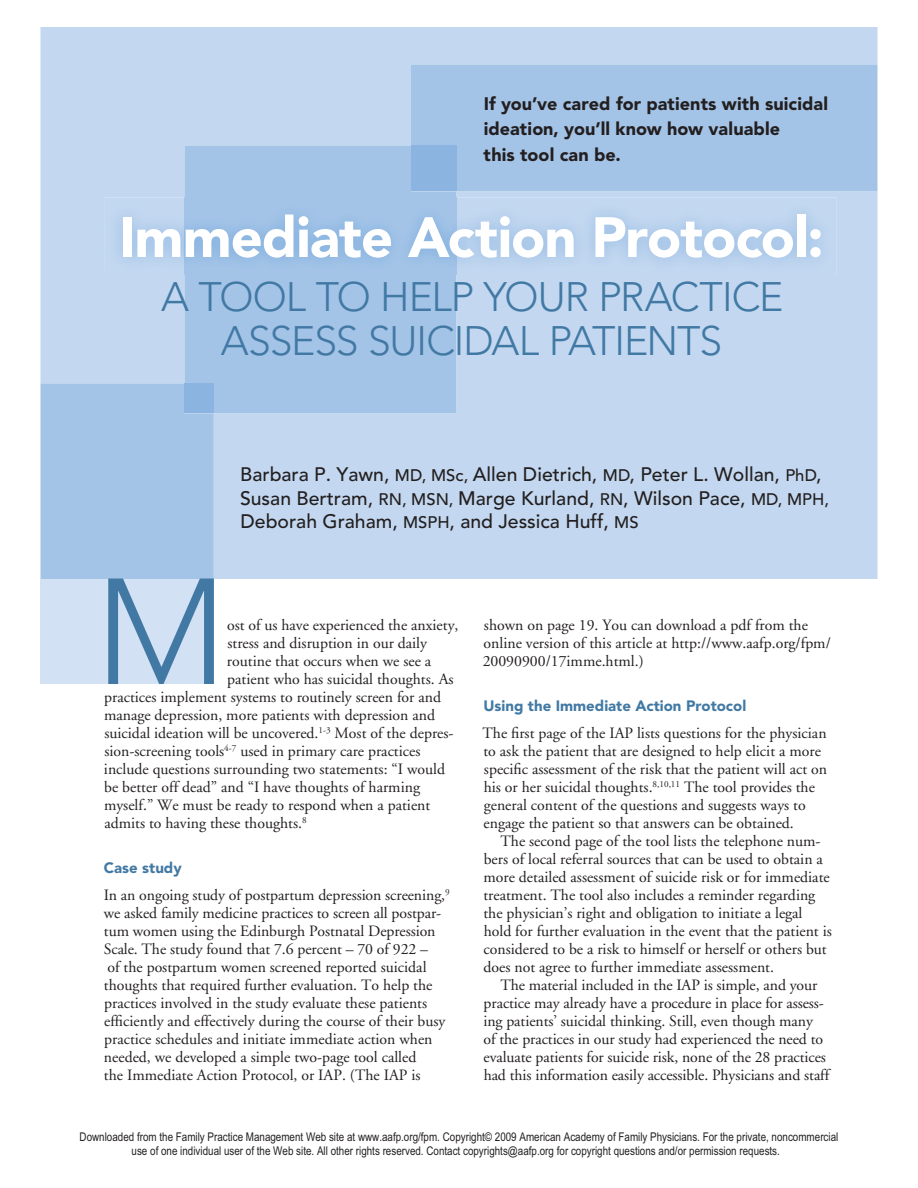
<style>
.page{position:relative;width:918px;height:1188px;background:#fff}
.page>*{position:absolute;margin:0;border:0;box-sizing:border-box;transform-origin:0 0}
.t1{font:300 148.95px "Avenir LT Std";color:#4279a4}
.t2{font:900 56.25px "Avenir LT Std";letter-spacing:-.02em;color:#fff}
.t3{font:300 40.8px/43.5px "Avenir LT Std";letter-spacing:-.025em;color:#4279a4;text-align:center}
.t4{font:500 19.35px/23.5px "Avenir LT Std";color:#231f20}
.t5{font:900 18px/25.5px "Avenir LT Std";letter-spacing:.005em;color:#231f20}
.t6{font:15.75px/18px "Adobe Garamond";color:#231f20}
.t7{font:900 15px "Avenir LT Std";color:#4279a4}
.t8{font:12px/14.4px "Arial Narrow";color:#231f20;text-align:center}
.s1{font-size:16.65px}
</style>
<div class="page">
<div style="left:40px;top:27px;width:838px;height:552px;background:#c3d8f0"></div>
<div style="left:411px;top:64px;width:467px;height:127px;background:#a4c4e7"></div>
<div style="left:40px;top:579px;width:174px;height:105px;background:#d3e1f4"></div>
<svg style="left:40px;top:275px;width:416px;height:304px"></svg>
<div style="left:184px;top:383px;width:30px;height:30px;background:#8bb5e0"></div>
<div style="left:185px;top:146px;width:271px;height:52px;background:#a4c4e7"></div>
<div style="left:411px;top:146px;width:45px;height:45px;background:#8bb5e0"></div>
<img style="left:105px;top:198px;width:732px;height:77px">
<img style="left:184px;top:198px;width:272px;height:77px">
<p class="t5" style="left:484px;top:92px;width:346px">If you’ve cared for patients with suicidal ideation, you’ll know how valuable<br>this tool can be.</p>
<h2 class="t2" style="left:119px;top:213px;width:707px">Immediate Action Protocol:</h2>
<h3 class="t3" style="left:161px;top:279px;width:624px">A TOOL TO HELP YOUR PRACTICE<br>ASSESS SUICIDAL PATIENTS</h3>
<p class="t4" style="left:240px;top:464px;width:590px">Barbara P. Yawn, <span class="s1">MD, MSc,</span> Allen Dietrich, <span class="s1">MD</span>, Peter L. Wollan, <span class="s1">PhD</span>,<br>Susan Bertram, <span class="s1">RN, MSN,</span> Marge Kurland, <span class="s1">RN</span>, Wilson Pace, <span class="s1">MD, MPH,<br></span>Deborah Graham, <span class="s1">MSPH</span>, and Jessica Huff, <span class="s1">MS</span></p>
<h1 class="t1" style="left:95px;top:568px;width:134px">M</h1>
<p class="t6" style="left:227px;top:617px;width:233px">ost of us have experienced the anxiety,</p>
<p class="t6" style="left:228px;top:635px;width:201px">stress and disruption in our daily</p>
<p class="t6" style="left:227px;top:653px;width:206px">routine that occurs when we see a</p>
<p class="t6" style="left:227px;top:671px;width:228px">patient who has suicidal thoughts. As</p>
<p class="t6" style="left:104px;top:689px;width:338px">practices implement systems to routinely screen for and</p>
<p class="t6" style="left:104px;top:707px;width:333px">manage depression, more patients with depression and</p>
<p class="t6" style="left:104px;top:725px;width:351px">suicidal ideation will be uncovered.<sup>1-3</sup> Most of the depres-</p>
<p class="t6" style="left:104px;top:743px;width:318px">sion-screening tools<sup>4-7</sup> used in primary care practices</p>
<p class="t6" style="left:104px;top:761px;width:343px">include questions surrounding two statements: “I would</p>
<p class="t6" style="left:104px;top:779px;width:317px">be better off dead” and “I have thoughts of harming</p>
<p class="t6" style="left:104px;top:797px;width:328px">myself.” We must be ready to respond when a patient</p>
<p class="t6" style="left:104px;top:815px;width:204px">admits to having these thoughts.<sup>8</sup></p>
<p class="t7" style="left:104px;top:861px;width:79px">Case study</p>
<p class="t6" style="left:104px;top:887px;width:348px">In an ongoing study of postpartum depression screening,<sup>9 </sup>we asked family medicine practices to screen all postpar&shy;tum women using the Edinburgh Postnatal Depression Scale. The study found that 7.6 percent – 70 of 922 –<br>of the postpartum women screened reported suicidal thoughts that required further evaluation. To help the practices involved in the study evaluate these patients efficiently and effectively during the course of their busy practice schedules and initiate immediate action when needed, we developed a simple two-page tool called<br>the Immediate Action Protocol, or IAP. (The IAP is</p>
<p class="t6" style="left:483px;top:617px;width:350px">shown on page 19. You can download a pdf from the online version of this article at http://www.aafp.org/fpm/<br>20090900/17imme.html.)</p>
<p class="t7" style="left:484px;top:699px;width:264px">Using the Immediate Action Protocol</p>
<p class="t6" style="left:483px;top:725px;width:346px">The first page of the IAP lists questions for the physician to ask the patient that are designed to help elicit a more specific assessment of the risk that the patient will act on his or her suicidal thoughts.<sup>8,10,11</sup> The tool provides the general content of the questions and suggests ways to engage the patient so that answers can be obtained.</p>
<p class="t6" style="left:483px;top:833px;width:350px;text-indent:17px">The second page of the tool lists the telephone num&shy;bers of local referral sources that can be used to obtain a more detailed assessment of suicide risk or for immediate treatment. The tool also includes a reminder regarding the physician’s right and obligation to initiate a legal hold for further evaluation in the event that the patient is considered to be a risk to himself or herself or others but does not agree to further immediate assessment.</p>
<p class="t6" style="left:483px;top:977px;width:347px;text-indent:17px">The material included in the IAP is simple, and your practice may already have a procedure in place for assess&shy;ing patients’ suicidal thinking. Still, even though many<br>of the practices in our study had experienced the need to evaluate patients for suicide risk, none of the 28 practices had this information easily accessible. Physicians and staff</p>
<p class="t8" style="left:80px;top:1130px;width:760px">Downloaded from the Family Practice Management Web site at www.aafp.org/fpm. Copyright© 2009 American Academy of Family Physicians. For the private, noncommercial use of one individual user of the Web site. All other rights reserved. Contact copyrights@aafp.org for copyright questions and/or permission requests.</p>
</div>
